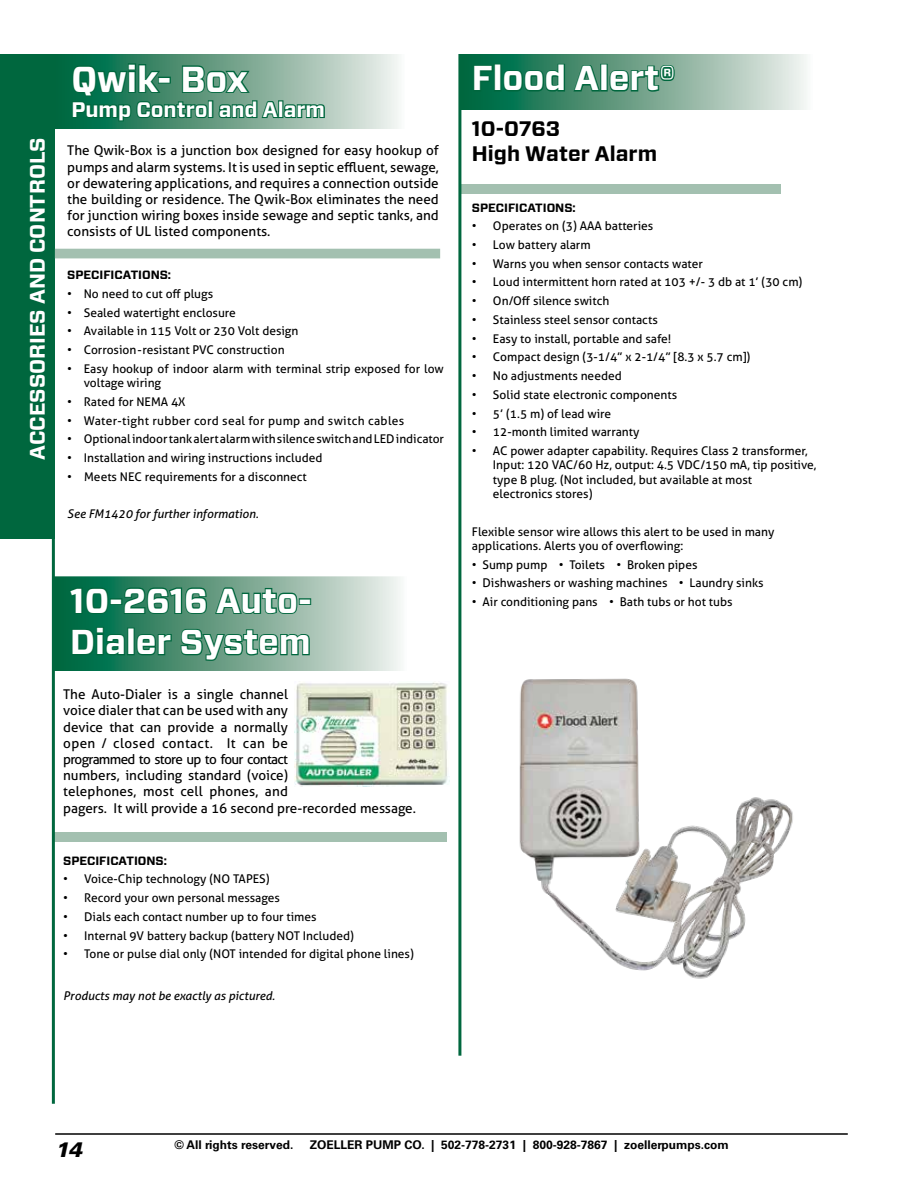
<style>
.page{position:relative;width:918px;height:1188px;background:#fff}
.page>*{position:absolute;margin:0;border:0;box-sizing:border-box;transform-origin:0 0}
.t1{font:700 36px "Forza";color:#fff}
.t2{font:700 34.5px/41.4px "Forza";color:#fff}
.t3{font:700 21px "Forza";color:#fff}
.t4{font:700 21px/25.2px "Forza";color:#000}
.t5{font:italic 900 21px "Univers";color:#000}
.t6{font:13.5px/16.2px "Aller";color:#000;text-align:justify}
.t7{font:12px/14.4px "Aller";color:#000}
.t8{font:700 12px "Univers";color:#000}
.t9{font:italic 12px "Aller";color:#000}
.t10{font:12px "Aller";letter-spacing:.025em;color:#000}
.t11{font:700 12px "Forza";color:#000}
</style>
<div class="page">
<hr style="left:55px;top:1133px;width:793px;height:2px;background:#000">
<div style="left:53px;top:832px;width:394px;height:10px;background:#a3c0b0"></div>
<div style="left:0;top:54px;width:55px;height:485px;background:#00673e"></div>
<div style="left:54px;top:249px;width:386px;height:9px;background:#a3c0b0"></div>
<hr style="left:52px;top:54px;width:3px;height:1050px;background:#00673e">
<svg style="left:55px;top:54px;width:344px;height:74px;background:#90b9a7"></svg>
<svg style="left:71px;top:62px;width:255px;height:61px;background:#408a6b"></svg>
<img style="left:295px;top:682px;width:154px;height:105px">
<svg style="left:57px;top:579px;width:344px;height:89px;background:#86b29f"></svg>
<div style="left:54px;top:576px;width:356px;height:95px;border:2px solid #fff"></div>
<svg style="left:68px;top:586px;width:42px;height:30px"></svg>
<div style="left:110px;top:598px;width:12px;height:7px;border:2px solid #00673e"></div>
<svg style="left:122px;top:586px;width:177px;height:30px;background:#3e8768"></svg>
<div style="left:299px;top:598px;width:12px;height:7px;border:2px solid #00673e"></div>
<svg style="left:71px;top:626px;width:55px;height:31px;background:#036d47"></svg>
<div style="left:127px;top:628px;width:8px;height:27px;border:2px solid #00673e"></div>
<svg style="left:135px;top:632px;width:38px;height:25px"></svg>
<svg style="left:179px;top:627px;width:132px;height:35px;background:#519174"></svg>
<div style="left:459px;top:184px;width:321px;height:10px;background:#a3c0b0"></div>
<svg style="left:461px;top:54px;width:346px;height:55px;background:#81af9a"></svg>
<svg style="left:472px;top:64px;width:22px;height:29px"></svg>
<div style="left:494px;top:64px;width:8px;height:28px;border:2px solid #00673e"></div>
<svg style="left:502px;top:63px;width:64px;height:30px;background:#12734f"></svg>
<svg style="left:572px;top:64px;width:30px;height:29px"></svg>
<div style="left:600px;top:64px;width:8px;height:28px;border:2px solid #00673e"></div>
<svg style="left:608px;top:63px;width:68px;height:30px;background:#468b6d"></svg>
<img style="left:519px;top:678px;width:274px;height:301px">
<hr style="left:458px;top:54px;width:3px;height:1002px;background:#00673e">
<h3 class="t3" style="left:23px;top:460px;width:324px;rotate:-90deg">ACCESSORIES AND CONTROLS</h3>
<h1 class="t1" style="left:71px;top:55px;width:178px">Qwik- Box</h1>
<h3 class="t3" style="left:71px;top:96px;width:255px">Pump Control and Alarm</h3>
<p class="t6" style="left:67px;top:142px;width:373px">The Qwik-Box is a junction box designed for easy hookup of pumps and alarm systems. It is used in septic effluent, sewage, or dewatering applications, and requires a connection outside the building or residence. The Qwik-Box eliminates the need for junction wiring boxes inside sewage and septic tanks, and consists of UL listed components.</p>
<p class="t11" style="left:67px;top:267px;width:105px">SPECIFICATIONS:</p>
<p class="t7" style="left:67px;top:286px;width:147px">• No need to cut off plugs</p>
<p class="t7" style="left:67px;top:305px;width:170px">• Sealed watertight enclosure</p>
<p class="t7" style="left:67px;top:324px;width:233px">• Available in 115 Volt or 230 Volt design</p>
<p class="t7" style="left:67px;top:342px;width:219px">• Corrosion-resistant PVC construction</p>
<p class="t7" style="left:84px;top:361px;width:362px;text-indent:-16px">• Easy hookup of indoor alarm with terminal strip exposed for low voltage wiring</p>
<p class="t7" style="left:67px;top:394px;width:120px">• Rated for NEMA 4X</p>
<p class="t10" style="left:67px;top:413px;width:338px">• Water-tight rubber cord seal for pump and switch cables</p>
<p class="t7" style="left:67px;top:432px;width:378px">• Optional indoor tank alert alarm with silence switch and LED indicator</p>
<p class="t7" style="left:67px;top:450px;width:257px">• Installation and wiring instructions included</p>
<p class="t7" style="left:67px;top:469px;width:241px">• Meets NEC requirements for a disconnect</p>
<p class="t9" style="left:67px;top:507px;width:193px">See FM1420 for further information.</p>
<h2 class="t2" style="left:70px;top:580px;width:243px">10-2616 Auto-<br>Dialer System</h2>
<p class="t6" style="left:63px;top:686px;width:354px;text-align:left">The Auto-Dialer is a single channel<br>voice dialer that can be used with any<br>device that can provide a normally<br>open / closed contact. It can be<br>programmed to store up to four contact<br>numbers, including standard (voice)<br>telephones, most cell phones, and<br>pagers. It will provide a 16 second pre-recorded message.</p>
<p class="t11" style="left:63px;top:853px;width:105px">SPECIFICATIONS:</p>
<p class="t7" style="left:63px;top:872px;width:208px">• Voice-Chip technology (NO TAPES)</p>
<p class="t7" style="left:63px;top:891px;width:218px">• Record your own personal messages</p>
<p class="t7" style="left:63px;top:909px;width:255px">• Dials each contact number up to four times</p>
<p class="t7" style="left:63px;top:928px;width:292px">• Internal 9V battery backup (battery NOT Included)</p>
<p class="t7" style="left:63px;top:947px;width:352px">• Tone or pulse dial only (NOT intended for digital phone lines)</p>
<p class="t9" style="left:63px;top:988px;width:213px">Products may not be exactly as pictured.</p>
<h2 class="t2" style="left:472px;top:58px;width:205px">Flood Alert®</h2>
<h3 class="t4" style="left:472px;top:116px;width:187px">10-0763<br>High Water Alarm</h3>
<p class="t11" style="left:472px;top:199px;width:105px">SPECIFICATIONS:</p>
<p class="t7" style="left:472px;top:219px;width:183px">• Operates on (3) AAA batteries</p>
<p class="t7" style="left:472px;top:238px;width:120px">• Low battery alarm</p>
<p class="t7" style="left:472px;top:256px;width:233px">• Warns you when sensor contacts water</p>
<p class="t7" style="left:472px;top:275px;width:332px">• Loud intermittent horn rated at 103 +/- 3 db at 1’ (30 cm)</p>
<p class="t7" style="left:472px;top:294px;width:139px">• On/Off silence switch</p>
<p class="t7" style="left:472px;top:312px;width:187px">• Stainless steel sensor contacts</p>
<p class="t7" style="left:472px;top:331px;width:201px">• Easy to install, portable and safe!</p>
<p class="t7" style="left:472px;top:350px;width:280px">• Compact design (3-1/4” x 2-1/4” [8.3 x 5.7 cm])</p>
<p class="t7" style="left:472px;top:369px;width:151px">• No adjustments needed</p>
<p class="t7" style="left:472px;top:387px;width:207px">• Solid state electronic components</p>
<p class="t7" style="left:472px;top:406px;width:141px">• 5’ (1.5 m) of lead wire</p>
<p class="t7" style="left:472px;top:425px;width:169px">• 12-month limited warranty</p>
<p class="t7" style="left:493px;top:443px;width:325px;text-indent:-21px">• AC power adapter capability. Requires Class 2 transformer, Input: 120 VAC/60 Hz, output: 4.5 VDC/150 mA, tip positive, type B plug. (Not included, but available at most<br>electronics stores)</p>
<p class="t7" style="left:472px;top:524px;width:304px">Flexible sensor wire allows this alert to be used in many applications. Alerts you of overflowing:</p>
<p class="t7" style="left:472px;top:557px;width:227px">• Sump pump • Toilets • Broken pipes</p>
<p class="t7" style="left:472px;top:576px;width:293px">• Dishwashers or washing machines • Laundry sinks</p>
<p class="t7" style="left:472px;top:595px;width:262px">• Air conditioning pans • Bath tubs or hot tubs</p>
<h3 class="t5" style="left:55px;top:1136px;width:29px">14</h3>
<p class="t8" style="left:174px;top:1138px;width:120px">© All rights reserved.</p>
<p class="t8" style="left:310px;top:1138px;width:421px">ZOELLER PUMP CO. | 502-778-2731 | 800-928-7867 | zoellerpumps.com</p>
</div>
